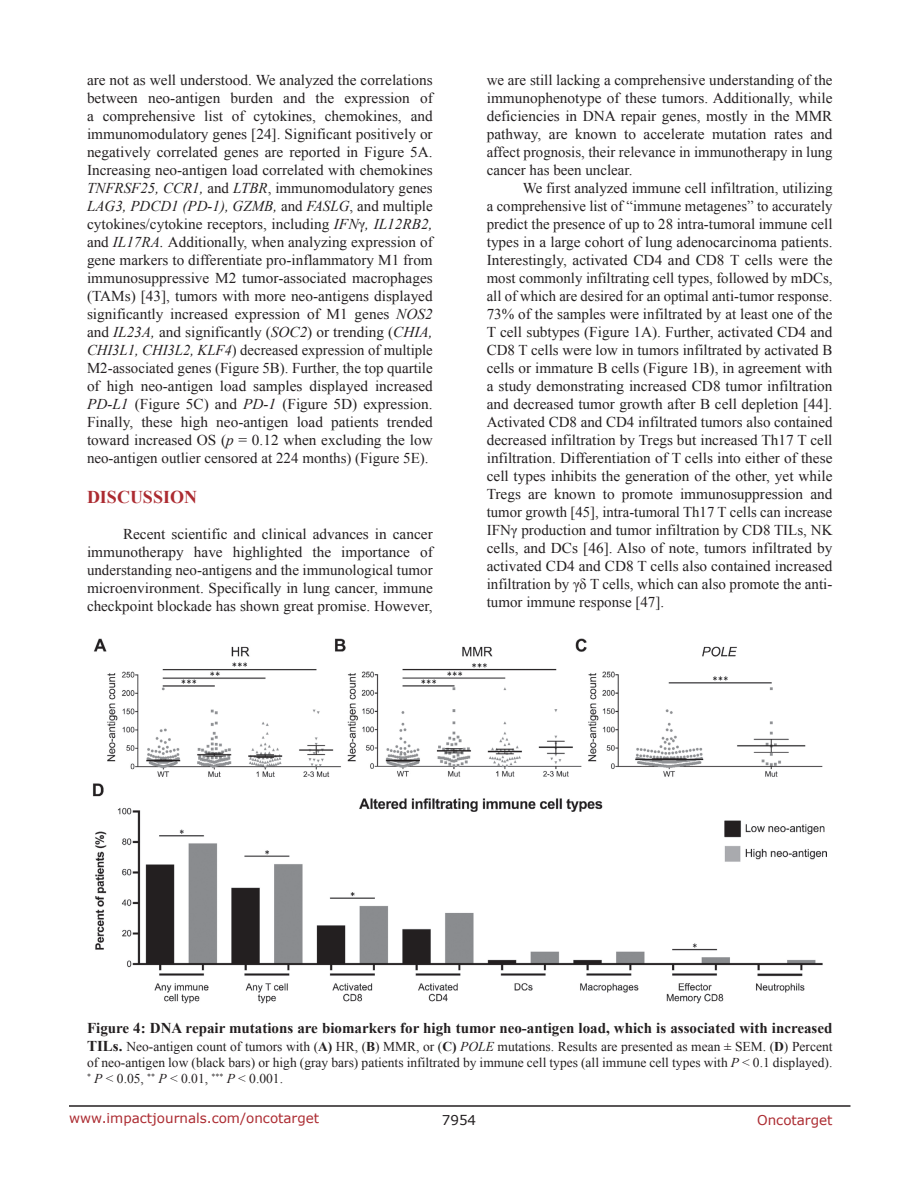
<style>
.page{position:relative;width:918px;height:1188px;background:#fff}
.page>*{position:absolute;margin:0;border:0;box-sizing:border-box;transform-origin:0 0}
.Heading{font:700 18px "Times New Roman";color:#ac2b31}
.BodyText{font:15px/18px "Times New Roman";color:#231f20;text-align:justify}
.FigureText{font:700 15px "Times New Roman";color:#231f20}
.FigureText-2{font:13.5px/16.2px "Times New Roman";color:#231f20;text-align:justify}
.t1{font:13.5px "Verdana";color:#ac2b31}
.t2{font:13.5px "Verdana";color:#231f20}
.s1{font-style:italic}
.s2{font-weight:700;font-size:15px}
.s3{font-weight:700}
</style>
<div class="page">
<hr style="left:69px;top:1105px;width:781px;height:2px;background:#231f20">
<img style="left:93px;top:639px;width:734px;height:365px">
<p class="BodyText" style="left:87px;top:71px;width:347px">are not as well understood. We analyzed the correlations between neo-antigen burden and the expression of a comprehensive list of cytokines, chemokines, and immunomodulatory genes [24]. Significant positively or negatively correlated genes are reported in Figure 5A.<br>Increasing neo-antigen load correlated with chemokines <span class="s1">TNFRSF25, CCR1,</span> and <span class="s1">LTBR</span>, immunomodulatory genes <span class="s1">LAG3, PDCD1 (PD-1), GZMB,</span> and <span class="s1">FASLG</span>, and multiple cytokines/cytokine receptors, including <span class="s1">IFN</span>γ<span class="s1">, IL12RB2, </span>and <span class="s1">IL17RA.</span> Additionally, when analyzing expression of gene markers to differentiate pro-inflammatory M1 from immunosuppressive M2 tumor-associated macrophages (TAMs) [43], tumors with more neo-antigens displayed significantly increased expression of M1 genes <span class="s1">NOS2 </span>and <span class="s1">IL23A,</span> and significantly (<span class="s1">SOC2</span>) or trending (<span class="s1">CHIA, CHI3L1, CHI3L2, KLF4</span>) decreased expression of multiple M2-associated genes (Figure 5B). Further, the top quartile of high neo-antigen load samples displayed increased <span class="s1">PD-L1</span> (Figure 5C) and <span class="s1">PD-1</span> (Figure 5D) expression.<br>Finally, these high neo-antigen load patients trended toward increased OS (<span class="s1">p</span> = 0.12 when excluding the low neo-antigen outlier censored at 224 months) (Figure 5E).</p>
<p class="Heading" style="left:87px;top:485px;width:112px">DISCUSSION</p>
<p class="BodyText" style="left:87px;top:525px;width:347px;text-indent:36px">Recent scientific and clinical advances in cancer immunotherapy have highlighted the importance of understanding neo-antigens and the immunological tumor microenvironment. Specifically in lung cancer, immune checkpoint blockade has shown great promise. However,</p>
<p class="BodyText" style="left:487px;top:71px;width:347px">we are still lacking a comprehensive understanding of the immunophenotype of these tumors. Additionally, while deficiencies in DNA repair genes, mostly in the MMR pathway, are known to accelerate mutation rates and affect prognosis, their relevance in immunotherapy in lung cancer has been unclear.</p>
<p class="BodyText" style="left:487px;top:179px;width:347px;text-indent:36px">We first analyzed immune cell infiltration, utilizing a comprehensive list of “immune metagenes” to accurately predict the presence of up to 28 intra-tumoral immune cell types in a large cohort of lung adenocarcinoma patients.<br>Interestingly, activated CD4 and CD8 T cells were the most commonly infiltrating cell types, followed by mDCs, all of which are desired for an optimal anti-tumor response.<br>73% of the samples were infiltrated by at least one of the T cell subtypes (Figure 1A). Further, activated CD4 and CD8 T cells were low in tumors infiltrated by activated B cells or immature B cells (Figure 1B), in agreement with a study demonstrating increased CD8 tumor infiltration and decreased tumor growth after B cell depletion [44].<br>Activated CD8 and CD4 infiltrated tumors also contained decreased infiltration by Tregs but increased Th17 T cell infiltration. Differentiation of T cells into either of these cell types inhibits the generation of the other, yet while Tregs are known to promote immunosuppression and tumor growth [45], intra-tumoral Th17 T cells can increase IFNγ production and tumor infiltration by CD8 TILs, NK cells, and DCs [46]. Also of note, tumors infiltrated by activated CD4 and CD8 T cells also contained increased infiltration by γδ T cells, which can also promote the anti&shy;tumor immune response [47].</p>
<p class="FigureText" style="left:87px;top:1018px;width:747px">Figure 4: DNA repair mutations are biomarkers for high tumor neo-antigen load, which is associated with increased</p>
<p class="FigureText-2" style="left:87px;top:1038px;width:747px"><span class="s2">TILs.</span> Neo-antigen count of tumors with (<span class="s3">A)</span> HR, (<span class="s3">B</span>) MMR, or (<span class="s3">C)</span> <span class="s1">POLE</span> mutations. Results are presented as mean ± SEM. (<span class="s3">D</span>) Percent of neo-antigen low (black bars) or high (gray bars) patients infiltrated by immune cell types (all immune cell types with <span class="s1">P</span> &lt; 0.1 displayed). <sup>*</sup> <span class="s1">P</span> &lt; 0.05, <sup>**</sup> <span class="s1">P</span> &lt; 0.01, <sup>***</sup> <span class="s1">P</span> &lt; 0.001.</p>
<p class="t1" style="left:69px;top:1109px;width:252px">www.impactjournals.com/oncotarget</p>
<p class="t2" style="left:442px;top:1111px;width:36px">7954</p>
<p class="t1" style="left:757px;top:1111px;width:77px">Oncotarget</p>
</div>
